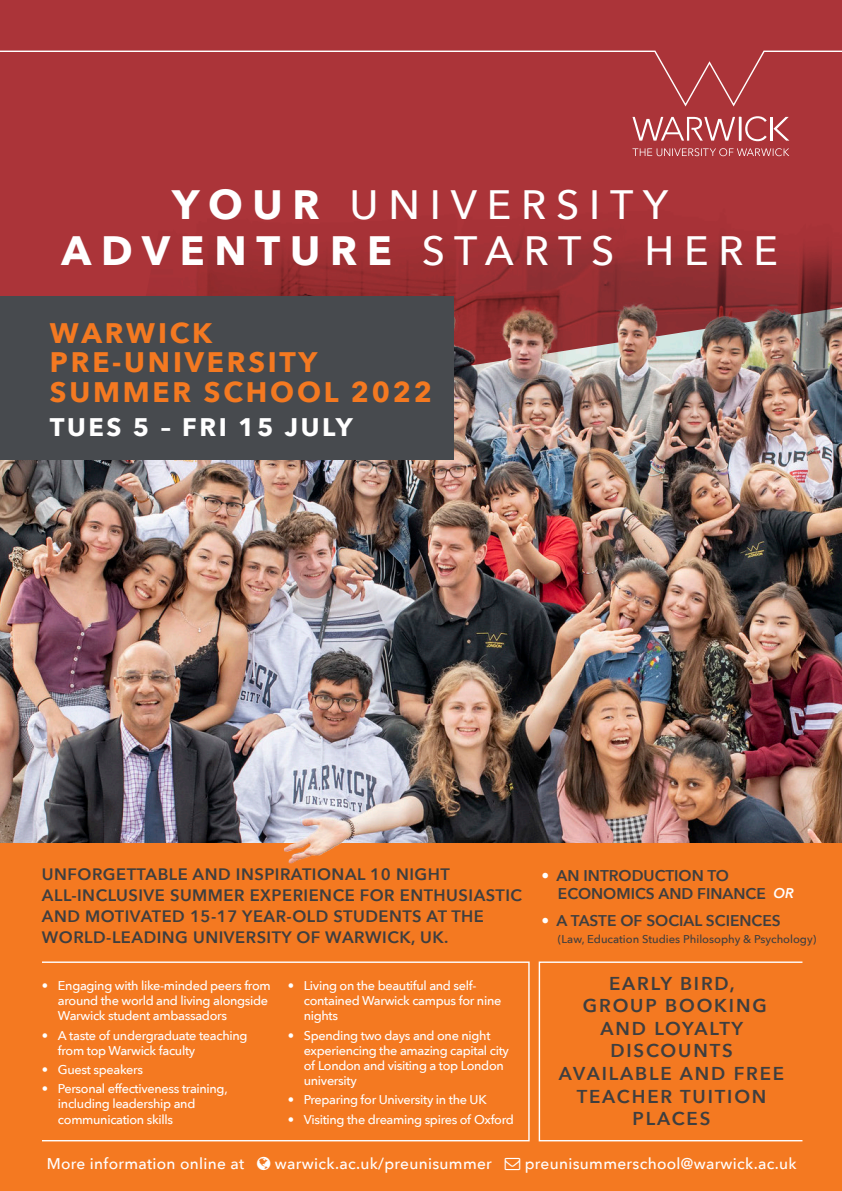
<style>
.page{position:relative;width:842px;height:1191px;background:#fff}
.page>*{position:absolute;margin:0;border:0;box-sizing:border-box;transform-origin:0 0}
.t1{font:500 40.9px/46.5px "Avenir Next";letter-spacing:.24em;color:#fff;text-align:center}
.t2{font:700 28.2px/29.6px "Avenir Next";letter-spacing:.1em;color:#f47921}
.t3{font:700 25.4px "Avenir Next";letter-spacing:.1em;color:#fff}
.t4{font:600 18.6px/22.6px "Avenir Next";letter-spacing:.1em;color:#3e3e3f;text-align:center}
.t5{font:600 16.5px/21.1px "Avenir Next";letter-spacing:.03em;color:#3e3e3f}
.t6{font:500 15.5px "Avenir Next";letter-spacing:.01em;color:#fff}
.t7{font:600 15.5px/18.6px "Avenir Next";color:#3e3e3f}
.t8{font:500 12.7px/15.2px "Avenir Next";letter-spacing:-.025em;color:#fff}
.t9{font:500 11.3px "Avenir Next";color:#3e3e3f}
.s1{font-weight:700}
.s2{color:#fff}
.s3{font-style:italic;font-size:14.1px;color:#fff}
</style>
<div class="page">
<svg style="left:0;top:0;width:842px;height:287px;background:#a73337"></svg>
<div style="left:0;top:50px;width:842px;height:58px;background:#ab3439"></div>
<svg style="left:632px;top:116px;width:157px;height:25px"></svg>
<svg style="left:632px;top:148px;width:157px;height:8px"></svg>
<div style="left:0;top:843px;width:842px;height:348px;background:#f47921"></div>
<div style="left:539px;top:961px;width:264px;height:180px;border:1px solid #fff"></div>
<div style="left:41px;top:961px;width:489px;height:180px;border:1px solid #fff"></div>
<img style="left:0;top:287px;width:842px;height:577px">
<div style="left:0;top:296px;width:454px;height:164px;background:#474a4e"></div>
<p class="t1" style="left:62px;top:180px;width:718px"><span class="s1">YOUR</span> UNIVERSITY<br><span class="s1">ADVENTURE</span> STARTS HERE</p>
<p class="t2" style="left:50px;top:317px;width:384px">WARWICK<br>PRE-UNIVERSITY<br>SUMMER SCHOOL 2022</p>
<p class="t3" style="left:50px;top:405px;width:304px">TUES 5 – FRI 15 JULY</p>
<p class="t5" style="left:42px;top:863px;width:481px">UNFORGETTABLE AND INSPIRATIONAL 10 NIGHT ALL-INCLUSIVE SUMMER EXPERIENCE FOR ENTHUSIASTIC AND MOTIVATED 15-17 YEAR-OLD STUDENTS AT THE WORLD-LEADING UNIVERSITY OF WARWICK, UK.</p>
<p class="t8" style="left:58px;top:977px;width:214px;text-indent:-16px">• Engaging with like-minded peers from around the world and living alongside<br>Warwick student ambassadors</p>
<p class="t8" style="left:58px;top:1027px;width:191px;text-indent:-16px">• A taste of undergraduate teaching from top Warwick faculty</p>
<p class="t8" style="left:42px;top:1061px;width:103px">• Guest speakers</p>
<p class="t8" style="left:58px;top:1080px;width:171px;text-indent:-16px">• Personal effectiveness training, including leadership and communication skills</p>
<p class="t8" style="left:304px;top:977px;width:199px;text-indent:-16px">• Living on the beautiful and self&shy;contained Warwick campus for nine nights</p>
<p class="t8" style="left:304px;top:1027px;width:207px;text-indent:-16px">• Spending two days and one night experiencing the amazing capital city of London and visiting a top London university</p>
<p class="t8" style="left:288px;top:1092px;width:200px">• Preparing for University in the UK</p>
<p class="t8" style="left:288px;top:1111px;width:227px">• Visiting the dreaming spires of Oxford</p>
<p class="t7" style="left:558px;top:865px;width:238px;text-indent:-17px"><span class="s2">•</span> AN INTRODUCTION TO<br>ECONOMICS AND FINANCE <span class="s3">OR</span></p>
<p class="t7" style="left:541px;top:911px;width:241px"><span class="s2">•</span> A TASTE OF SOCIAL SCIENCES</p>
<p class="t9" style="left:558px;top:929px;width:260px">(Law, Education Studies Philosophy &amp; Psychology)</p>
<p class="t4" style="left:559px;top:971px;width:227px">EARLY BIRD,<br>GROUP BOOKING<br>AND LOYALTY<br>DISCOUNTS<br>AVAILABLE AND FREE<br>TEACHER TUITION<br>PLACES</p>
<p class="t6" style="left:67px;top:1150px;width:191px">More information online at</p>
<p class="t6" style="left:278px;top:1150px;width:39px">warw</p>
<p class="t6" style="left:398px;top:1150px;width:90px">eunisummer</p>
<p class="t6" style="left:510px;top:1150px;width:264px">preunisummerschool@warwick.ac.uk</p>
<p class="t6" style="left:47px;top:1150px;width:199px">More information online at</p>
<p class="t6" style="left:275px;top:1150px;width:218px">warwick.ac.uk/preunisummer</p>
<p class="t6" style="left:525px;top:1150px;width:273px">preunisummerschool@warwick.ac.uk</p>
</div>
